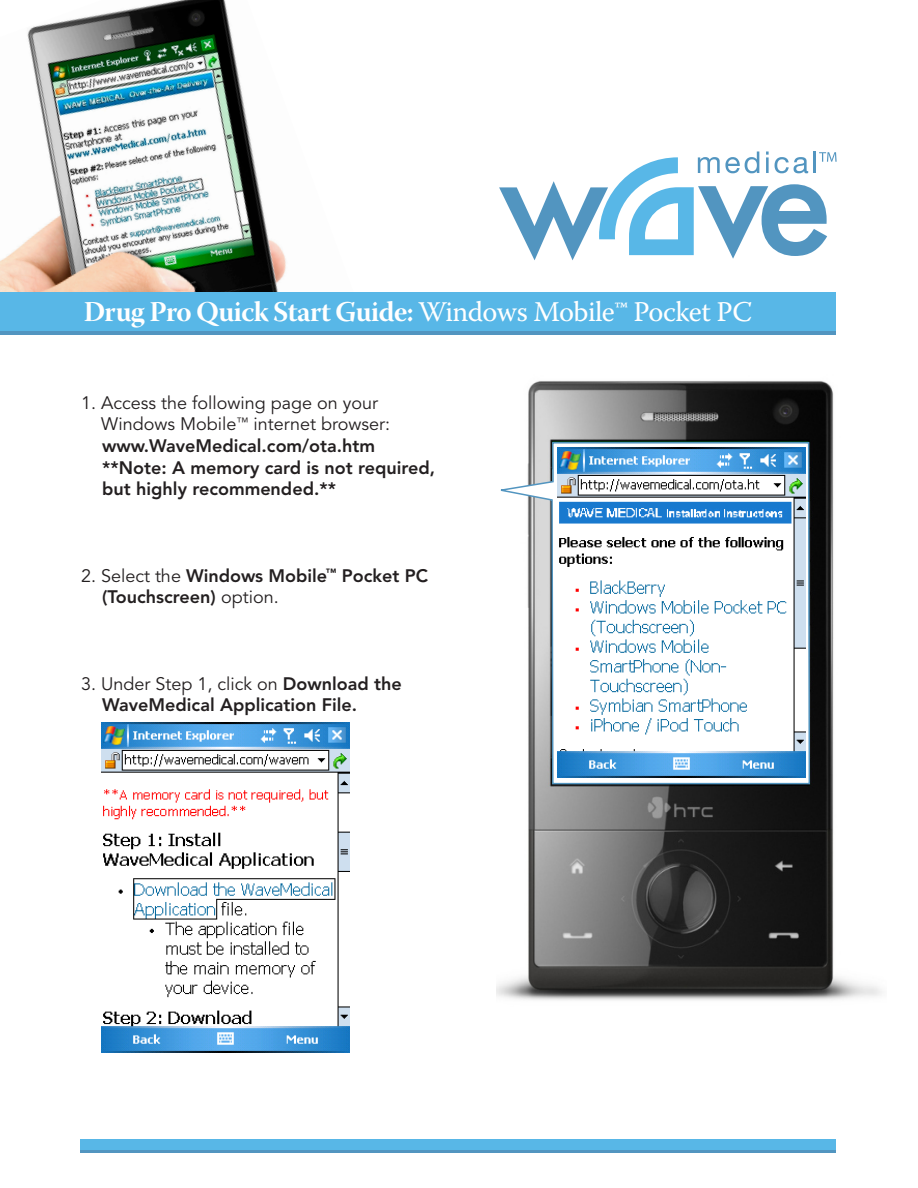
<style>
.page{position:relative;width:918px;height:1188px;background:#fff}
.page>*{position:absolute;margin:0;border:0;box-sizing:border-box;transform-origin:0 0}
.t1{font:28.5px "Warnock Pro Bold Subh";letter-spacing:-.02em;color:#fff}
.t2{font:800 18px "Avenir LT Std";color:#231f20}
.t3{font:18px "Avenir LT Std";color:#231f20}
.s1{font-family:"Warnock Pro"}
.s2{font-weight:400}
.s3{font-weight:800}
</style>
<div class="page">
<div style="left:0;top:296px;width:836px;height:38px;background:#5295c0"></div>
<svg style="left:499px;top:152px;width:338px;height:108px"></svg>
<img style="left:0;top:0;width:286px;height:292px">
<div style="left:0;top:292px;width:836px;height:39px;background:#58b7e7"></div>
<img style="left:497px;top:381px;width:385px;height:619px">
<div style="left:80px;top:1144px;width:756px;height:9px;background:#5295c0"></div>
<div style="left:80px;top:1139px;width:756px;height:11px;background:#58b7e7"></div>
<svg style="left:497px;top:441px;width:314px;height:344px"></svg>
<img style="left:558px;top:447px;width:248px;height:331px">
<img style="left:102px;top:722px;width:248px;height:331px">
<p class="t1" style="left:84px;top:294px;width:670px">Drug Pro Quick Start Guide: <span class="s1">Windows Mobile™ Pocket PC</span></p>
<p class="t3" style="left:81px;top:392px;width:299px">1. Access the following page on your</p>
<p class="t3" style="left:101px;top:414px;width:291px">Windows Mobile<sup>™</sup> internet browser:</p>
<p class="t2" style="left:102px;top:435px;width:274px">www.WaveMedical.com/ota.htm</p>
<p class="t2" style="left:102px;top:457px;width:334px">**Note: A memory card is not required,</p>
<p class="t2" style="left:102px;top:478px;width:235px">but highly recommended.**</p>
<p class="t2" style="left:81px;top:565px;width:349px"><span class="s2">2. Select the</span> Windows Mobile<sup>™</sup> Pocket PC</p>
<p class="t2" style="left:102px;top:586px;width:178px">(Touchscreen) <span class="s2">option.</span></p>
<p class="t3" style="left:81px;top:673px;width:322px">3. Under Step 1, click on <span class="s3">Download the</span></p>
<p class="t2" style="left:102px;top:694px;width:256px">WaveMedical Application File.</p>
</div>
